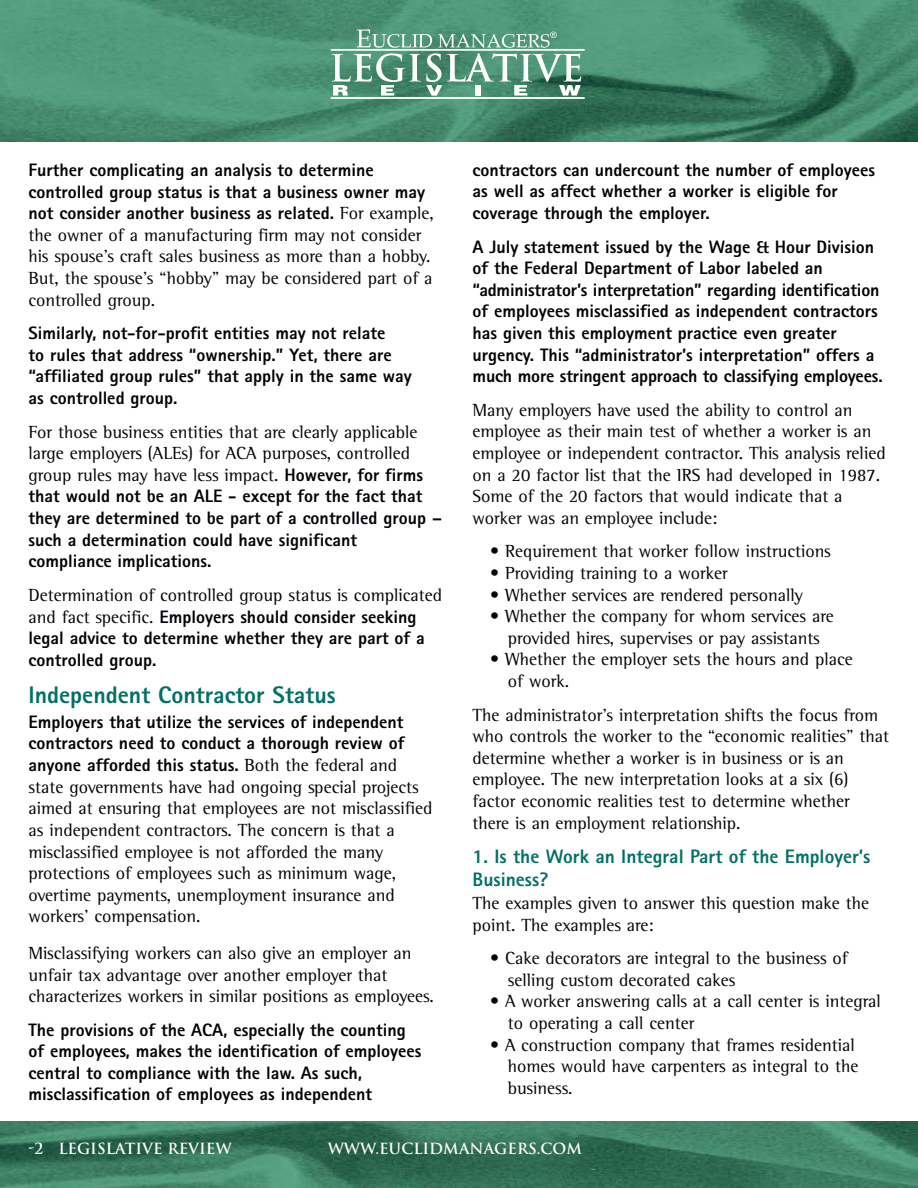
<style>
.page{position:relative;width:918px;height:1188px;background:#fff}
.page>*{position:absolute;margin:0;border:0;box-sizing:border-box;transform-origin:0 0}
.t1{font:800 24px "Rotis Sans Serif";color:#007065}
.t2{font:800 19.5px/23.4px "Rotis Sans Serif";color:#007065}
.t3{font:18px/21.6px "Rotis Semi Serif";color:#000006}
.t4{font:800 18px/21.6px "Rotis Sans Serif";color:#000006}
.t5{font:700 15px "Trajan";color:#fff}
.s1{font-family:"Rotis Semi Serif";font-weight:400}
.s2{font-family:"Rotis Sans Serif";font-weight:800}
</style>
<div class="page">
<img style="left:0;top:0;width:918px;height:1188px">
<div style="left:0;top:142px;width:918px;height:979px;background:#fff"></div>
<svg style="left:332px;top:30px;width:249px;height:66px"></svg>
<hr style="left:331px;top:97px;width:254px;height:2px;background:#fff">
<hr style="left:331px;top:49px;width:254px;height:2px;background:#fff">
<p class="t4" style="left:28px;top:161px;width:407px">Further complicating an analysis to determine controlled group status is that a business owner may not consider another business as related. <span class="s1">For example,</span></p>
<p class="t3" style="left:28px;top:226px;width:406px">the owner of a manufacturing firm may not consider his spouse’s craft sales business as more than a hobby.<br>But, the spouse’s “hobby” may be considered part of a controlled group.</p>
<p class="t4" style="left:28px;top:324px;width:385px">Similarly, not-for-profit entities may not relate<br>to rules that address “ownership.” Yet, there are “affiliated group rules” that apply in the same way as controlled group.</p>
<p class="t3" style="left:28px;top:423px;width:396px">For those business entities that are clearly applicable large employers (ALEs) for ACA purposes, controlled group rules may have less impact. <span class="s2">However, for firms</span></p>
<p class="t4" style="left:28px;top:487px;width:415px">that would not be an ALE - except for the fact that they are determined to be part of a controlled group – such a determination could have significant compliance implications.</p>
<p class="t3" style="left:28px;top:586px;width:415px">Determination of controlled group status is complicated</p>
<p class="t4" style="left:28px;top:608px;width:398px"><span class="s1">and fact specific.</span> Employers should consider seeking legal advice to determine whether they are part of a controlled group.</p>
<h1 class="t1" style="left:28px;top:687px;width:309px">Independent Contractor Status</h1>
<p class="t4" style="left:28px;top:713px;width:377px;text-align:justify">Employers that utilize the services of independent contractors need to conduct a thorough review of anyone afforded this status. <span class="s1">Both the federal and</span></p>
<p class="t3" style="left:28px;top:778px;width:405px">state governments have had ongoing special projects aimed at ensuring that employees are not misclassified as independent contractors. The concern is that a misclassified employee is not afforded the many protections of employees such as minimum wage, overtime payments, unemployment insurance and workers’ compensation.</p>
<p class="t3" style="left:28px;top:944px;width:407px">Misclassifying workers can also give an employer an unfair tax advantage over another employer that characterizes workers in similar positions as employees.</p>
<p class="t4" style="left:28px;top:1021px;width:395px">The provisions of the ACA, especially the counting of employees, makes the identification of employees central to compliance with the law. As such, misclassification of employees as independent</p>
<p class="t4" style="left:473px;top:161px;width:404px">contractors can undercount the number of employees as well as affect whether a worker is eligible for coverage through the employer.</p>
<p class="t4" style="left:473px;top:237px;width:412px">A July statement issued by the Wage &amp; Hour Division of the Federal Department of Labor labeled an “administrator’s interpretation” regarding identification of employees misclassified as independent contractors has given this employment practice even greater urgency. This “administrator’s interpretation” offers a much more stringent approach to classifying employees.</p>
<p class="t3" style="left:473px;top:401px;width:415px">Many employers have used the ability to control an employee as their main test of whether a worker is an employee or independent contractor. This analysis relied on a 20 factor list that the IRS had developed in 1987.<br>Some of the 20 factors that would indicate that a worker was an employee include:</p>
<p class="t3" style="left:490px;top:542px;width:342px">• Requirement that worker follow instructions</p>
<p class="t3" style="left:490px;top:564px;width:239px">• Providing training to a worker</p>
<p class="t3" style="left:490px;top:586px;width:314px">• Whether services are rendered personally</p>
<p class="t3" style="left:490px;top:607px;width:345px;text-align:center">• Whether the company for whom services are provided hires, supervises or pay assistants</p>
<p class="t3" style="left:508px;top:650px;width:346px;text-indent:-18px">• Whether the employer sets the hours and place of work.</p>
<p class="t3" style="left:473px;top:706px;width:418px">The administrator’s interpretation shifts the focus from who controls the worker to the “economic realities” that determine whether a worker is in business or is an employee. The new interpretation looks at a six (6) factor economic realities test to determine whether there is an employment relationship.</p>
<p class="t2" style="left:473px;top:847px;width:399px">1. Is the Work an Integral Part of the Employer’s<br>Business?</p>
<p class="t3" style="left:473px;top:894px;width:398px">The examples given to answer this question make the point. The examples are:</p>
<p class="t3" style="left:508px;top:949px;width:342px;text-indent:-18px">• Cake decorators are integral to the business of selling custom decorated cakes</p>
<p class="t3" style="left:508px;top:992px;width:374px;text-indent:-18px">• A worker answering calls at a call center is integral to operating a call center</p>
<p class="t3" style="left:508px;top:1036px;width:352px;text-indent:-18px">• A construction company that frames residential homes would have carpenters as integral to the business.</p>
<p class="t5" style="left:29px;top:1140px;width:205px">-2 LEGISLATIVE REVIEW</p>
<p class="t5" style="left:328px;top:1140px;width:256px">WWW.EUCLIDMANAGERS.COM</p>
</div>
